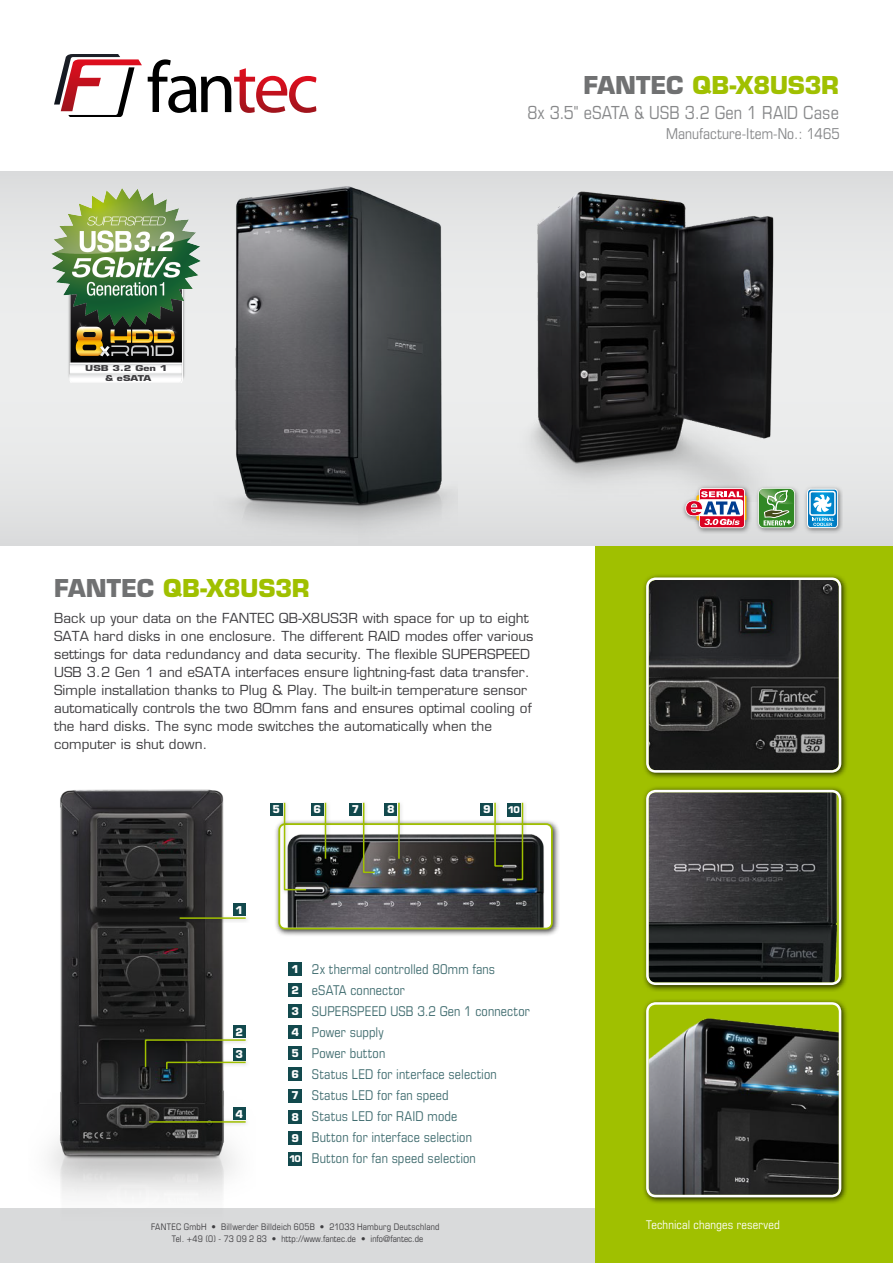
<style>
.page{position:relative;width:893px;height:1263px;background:#fff}
.page>*{position:absolute;margin:0;border:0;box-sizing:border-box;transform-origin:0 0}
.t1{font:700 24px "Eurostile";letter-spacing:-.015em;color:#a0c000}
.t2{font:condensed 18px "Eurostile";color:#87888a}
.t3{font:condensed 15px "Eurostile";letter-spacing:.005em;color:#87888a}
.t4{font:13.5px/18px "Eurostile";letter-spacing:.005em;color:#3e3d40}
.t5{font:condensed 13.5px/21px "Eurostile";letter-spacing:.01em;color:#416d70}
.t6{font:condensed 12px "Eurostile";letter-spacing:.015em;color:#fff}
.t7{font:700 10.5px/21px "Eurostile";color:#fff;text-align:justify}
.t8{font:condensed 9px/12.1px "Eurostile";letter-spacing:.02em;color:#3e3d40;text-align:center}
.t9{font:700 9px "Eurostile";color:#fff}
.t10{font:700 7.95px/9.4px "Eurostile";color:#3e3d40;text-align:center;scale:1.33 1}
.s1{color:#707172}
</style>
<div class="page">
<div style="left:0;top:1209px;width:893px;height:54px;background:#d9dadb"></div>
<div style="left:595px;top:487px;width:298px;height:776px;background:#a0c000"></div>
<div style="left:0;top:171px;width:893px;height:374px;background:linear-gradient(to bottom,#e7e8e8,#e7e8e8)"></div>
<img style="left:29px;top:789px;width:227px;height:420px">
<img style="left:214px;top:171px;width:243px;height:375px">
<img style="left:510px;top:183px;width:285px;height:319px">
<svg style="left:644px;top:575px;width:203px;height:203px;background:#7e9605"></svg>
<img style="left:650px;top:581px;width:187px;height:188px">
<div style="left:646px;top:577px;width:195px;height:196px;border:3px solid #fff;border-radius:8px"></div>
<svg style="left:644px;top:787px;width:203px;height:204px;background:#7c9407"></svg>
<img style="left:650px;top:794px;width:187px;height:187px">
<div style="left:646px;top:790px;width:195px;height:195px;border:3px solid #fff;border-radius:8px"></div>
<svg style="left:644px;top:1000px;width:203px;height:203px;background:#7e960a"></svg>
<img style="left:650px;top:1006px;width:187px;height:187px">
<div style="left:646px;top:1002px;width:195px;height:195px;border:3px solid #fff;border-radius:8px"></div>
<svg style="left:275px;top:820px;width:284px;height:116px"></svg>
<img style="left:281px;top:826px;width:269px;height:100px">
<div style="left:278px;top:823px;width:275px;height:106px;border:2px solid #a0c000;border-radius:6px"></div>
<svg style="left:148px;top:59px;width:168px;height:54px"></svg>
<svg style="left:54px;top:54px;width:88px;height:63px"></svg>
<div style="left:288px;top:1067px;width:14px;height:14px;background:#12494d"></div>
<svg style="left:177px;top:915px;width:73px;height:8px"></svg>
<hr style="left:180px;top:917px;width:65px;height:2px;background:#a0c000">
<svg style="left:322px;top:802px;width:8px;height:61px"></svg>
<hr style="left:325px;top:803px;width:1px;height:55px;background:#a0c000">
<svg style="left:396px;top:802px;width:8px;height:61px"></svg>
<hr style="left:398px;top:803px;width:2px;height:55px;background:#a0c000">
<svg style="left:281px;top:815px;width:29px;height:80px"></svg>
<svg style="left:283px;top:802px;width:24px;height:89px"></svg>
<svg style="left:360px;top:815px;width:19px;height:62px"></svg>
<svg style="left:362px;top:802px;width:13px;height:72px"></svg>
<svg style="left:492px;top:815px;width:15px;height:56px"></svg>
<svg style="left:494px;top:802px;width:9px;height:65px"></svg>
<svg style="left:514px;top:804px;width:13px;height:80px"></svg>
<svg style="left:516px;top:802px;width:8px;height:79px"></svg>
<svg style="left:142px;top:1037px;width:108px;height:34px"></svg>
<svg style="left:163px;top:1059px;width:87px;height:14px"></svg>
<svg style="left:144px;top:1038px;width:102px;height:32px;background:#4f5340"></svg>
<svg style="left:146px;top:1118px;width:104px;height:9px"></svg>
<hr style="left:150px;top:1121px;width:95px;height:2px;background:#a0c000">
<div style="left:233px;top:903px;width:13px;height:13px;background:#12494d"></div>
<div style="left:311px;top:803px;width:13px;height:12px;background:#12494d"></div>
<div style="left:384px;top:803px;width:13px;height:12px;background:#12494d"></div>
<div style="left:270px;top:803px;width:13px;height:12px;background:#12494d"></div>
<div style="left:349px;top:803px;width:13px;height:12px;background:#12494d"></div>
<div style="left:233px;top:1025px;width:13px;height:13px;background:#12494d"></div>
<div style="left:233px;top:1048px;width:13px;height:12px;background:#12494d"></div>
<div style="left:233px;top:1107px;width:13px;height:13px;background:#12494d"></div>
<div style="left:288px;top:1089px;width:14px;height:13px;background:#12494d"></div>
<div style="left:288px;top:1110px;width:14px;height:13px;background:#12494d"></div>
<div style="left:288px;top:1131px;width:14px;height:13px;background:#12494d"></div>
<div style="left:288px;top:1152px;width:14px;height:13px;background:#12494d"></div>
<div style="left:507px;top:803px;width:14px;height:13px;background:#12494d"></div>
<div style="left:288px;top:962px;width:14px;height:14px;background:#12494d"></div>
<div style="left:288px;top:983px;width:14px;height:14px;background:#12494d"></div>
<div style="left:288px;top:1004px;width:14px;height:14px;background:#12494d"></div>
<div style="left:288px;top:1025px;width:14px;height:14px;background:#12494d"></div>
<div style="left:288px;top:1046px;width:14px;height:14px;background:#12494d"></div>
<div style="left:480px;top:803px;width:13px;height:12px;background:#12494d"></div>
<img style="left:64px;top:362px;width:127px;height:20px">
<img style="left:187px;top:297px;width:19px;height:67px">
<img style="left:55px;top:327px;width:11px;height:35px">
<svg style="left:66px;top:327px;width:121px;height:55px"></svg>
<svg style="left:755px;top:485px;width:45px;height:48px"></svg>
<svg style="left:758px;top:488px;width:37px;height:40px"></svg>
<svg style="left:682px;top:484px;width:70px;height:50px"></svg>
<svg style="left:685px;top:488px;width:61px;height:40px;background:#ce8a9a"></svg>
<svg style="left:803px;top:485px;width:40px;height:49px"></svg>
<svg style="left:807px;top:488px;width:31px;height:40px"></svg>
<img style="left:52px;top:188px;width:149px;height:139px">
<h1 class="t1" style="left:583px;top:71px;width:257px"><span class="s1">FANTEC</span> QB-X8US3R</h1>
<p class="t10" style="left:85px;top:364px;width:63px">USB 3.2 Gen 1 &amp; eSATA</p>
<h1 class="t1" style="left:54px;top:573px;width:257px"><span class="s1">FANTEC</span> QB-X8US3R</h1>
<h2 class="t2" style="left:527px;top:101px;width:313px">8x 3.5" eSATA &amp; USB 3.2 Gen 1 RAID Case</h2>
<p class="t3" style="left:666px;top:125px;width:175px">Manufacture-Item-No.: 1465</p>
<p class="t4" style="left:54px;top:609px;width:481px">Back up your data on the FANTEC QB-X8US3R with space for up to eight SATA hard disks in one enclosure. The different RAID modes offer various settings for data redundancy and data security. The flexible SUPERSPEED USB 3.2 Gen 1 and eSATA interfaces ensure lightning-fast data transfer.<br>Simple installation thanks to Plug &amp; Play. The built-in temperature sensor automatically controls the two 80mm fans and ensures optimal cooling of the hard disks. The sync mode switches the automatically when the computer is shut down.</p>
<p class="t7" style="left:273px;top:799px;width:9px">5</p>
<p class="t7" style="left:313px;top:799px;width:9px">6</p>
<p class="t7" style="left:352px;top:799px;width:9px">7</p>
<p class="t7" style="left:387px;top:799px;width:9px">8</p>
<p class="t7" style="left:483px;top:799px;width:9px">9</p>
<p class="t9" style="left:508px;top:804px;width:13px">10</p>
<p class="t7" style="left:235px;top:899px;width:9px">1</p>
<p class="t7" style="left:235px;top:1021px;width:9px;line-height:22.4px">2<br>3</p>
<p class="t7" style="left:235px;top:1103px;width:9px">4</p>
<p class="t7" style="left:291px;top:959px;width:9px">1<br>2<br>3<br>4<br>5</p>
<p class="t7" style="left:291px;top:1064px;width:9px">6</p>
<p class="t7" style="left:291px;top:1085px;width:9px">7<br>8<br>9</p>
<p class="t9" style="left:289px;top:1153px;width:13px">10</p>
<p class="t5" style="left:312px;top:958px;width:219px">2x thermal controlled 80mm fans eSATA connector<br>SUPERSPEED USB 3.2 Gen 1 connector<br>Power supply<br>Power button<br>Status LED for interface selection<br>Status LED for fan speed<br>Status LED for RAID mode<br>Button for interface selection<br>Button for fan speed selection</p>
<p class="t8" style="left:151px;top:1221px;width:290px">FANTEC GmbH • Billwerder Billdeich 605B • 21033 Hamburg Deutschland<br>Tel. +49 (0) - 73 09 2 83 • http://www.fantec.de • info@fantec.de</p>
<p class="t6" style="left:646px;top:1218px;width:135px">Technical changes reserved</p>
</div>
